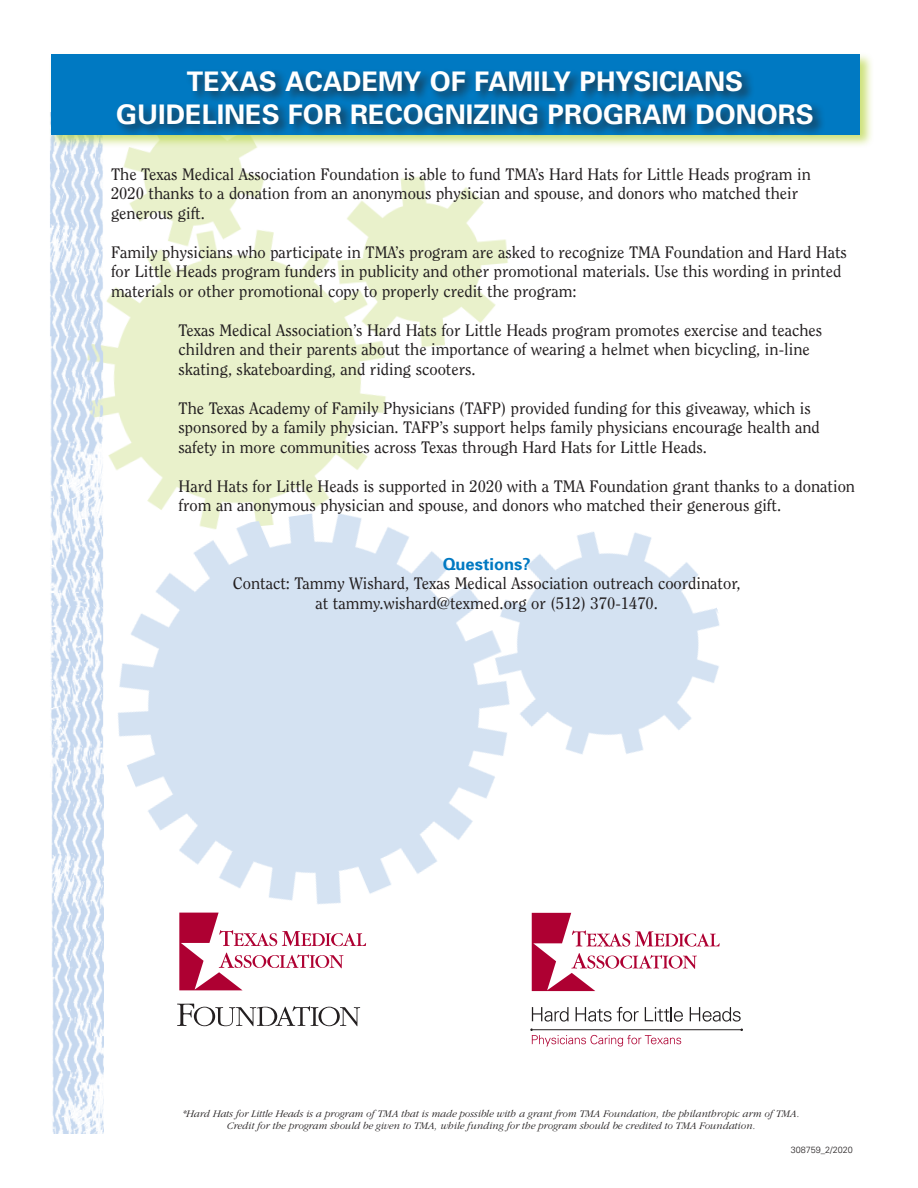
<style>
.page{position:relative;width:918px;height:1188px;background:#fff}
.page>*{position:absolute;margin:0;border:0;box-sizing:border-box;transform-origin:0 0}
.t1{font:700 27px "Univers";color:#fff}
.t2{font:16.5px/19.5px "Clearface";color:#231f20}
.t3{font:700 16.5px "Univers";color:#0079c2}
.t4{font:italic 300 10.5px "ITC Garamond Std";color:#231f20}
.t5{font:300 9px "Univers";color:#231f20}
</style>
<div class="page">
<img style="left:103px;top:149px;width:405px;height:316px">
<img style="left:50px;top:149px;width:53px;height:985px">
<img style="left:55px;top:465px;width:665px;height:501px">
<div style="left:49px;top:52px;width:825px;height:97px;background:#b3d234;opacity:.65"></div>
<div style="left:52px;top:55px;width:808px;height:80px;background:#0079c2"></div>
<div style="left:114px;top:68px;width:712px;height:70px;background:#231f20;opacity:.75"></div>
<svg style="left:179px;top:913px;width:187px;height:77px"></svg>
<svg style="left:177px;top:1004px;width:183px;height:22px"></svg>
<svg style="left:532px;top:913px;width:188px;height:78px"></svg>
<svg style="left:532px;top:1007px;width:37px;height:15px"></svg>
<svg style="left:576px;top:1007px;width:63px;height:15px"></svg>
<svg style="left:645px;top:1007px;width:38px;height:15px"></svg>
<svg style="left:690px;top:1007px;width:51px;height:15px"></svg>
<hr style="left:533px;top:1029px;width:208px;height:1px;background:#231f20">
<svg style="left:530px;top:1028px;width:151px;height:19px"></svg>
<p class="t1" style="left:187px;top:65px;width:558px">TEXAS ACADEMY OF FAMILY PHYSICIANS</p>
<p class="t1" style="left:116px;top:98px;width:699px">GUIDELINES FOR RECOGNIZING PROGRAM DONORS</p>
<p class="t2" style="left:111px;top:164px;width:702px">The Texas Medical Association Foundation is able to fund TMA’s Hard Hats for Little Heads program in</p>
<p class="t2" style="left:111px;top:183px;width:689px">2020 thanks to a donation from an anonymous physician and spouse, and donors who matched their generous gift.</p>
<p class="t2" style="left:111px;top:242px;width:738px">Family physicians who participate in TMA’s program are asked to recognize TMA Foundation and Hard Hats for Little Heads program funders in publicity and other promotional materials. Use this wording in printed materials or other promotional copy to properly credit the program:</p>
<p class="t2" style="left:178px;top:320px;width:645px">Texas Medical Association’s Hard Hats for Little Heads program promotes exercise and teaches</p>
<p class="t2" style="left:178px;top:339px;width:633px">children and their parents about the importance of wearing a helmet when bicycling, in-line</p>
<p class="t2" style="left:178px;top:359px;width:299px">skating, skateboarding, and riding scooters.</p>
<p class="t2" style="left:178px;top:398px;width:634px">The Texas Academy of Family Physicians (TAFP) provided funding for this giveaway, which is</p>
<p class="t2" style="left:178px;top:417px;width:643px">sponsored by a family physician. TAFP’s support helps family physicians encourage health and safety in more communities across Texas through Hard Hats for Little Heads.</p>
<p class="t2" style="left:178px;top:476px;width:678px">Hard Hats for Little Heads is supported in 2020 with a TMA Foundation grant thanks to a donation from an anonymous physician and spouse, and donors who matched their generous gift.</p>
<p class="t3" style="left:443px;top:554px;width:90px">Questions?</p>
<p class="t2" style="left:233px;top:573px;width:509px">Contact: Tammy Wishard, Texas Medical Association outreach coordinator,</p>
<p class="t2" style="left:316px;top:593px;width:344px">at tammy.wishard@texmed.org or (512) 370-1470.</p>
<p class="t4" style="left:183px;top:1108px;width:618px">*Hard Hats for Little Heads is a program of TMA that is made possible with a grant from TMA Foundation, the philanthropic arm of TMA.</p>
<p class="t4" style="left:227px;top:1120px;width:530px">Credit for the program should be given to TMA, while funding for the program should be credited to TMA Foundation.</p>
<p class="t5" style="left:791px;top:1145px;width:64px">308759_2/2020</p>
</div>
